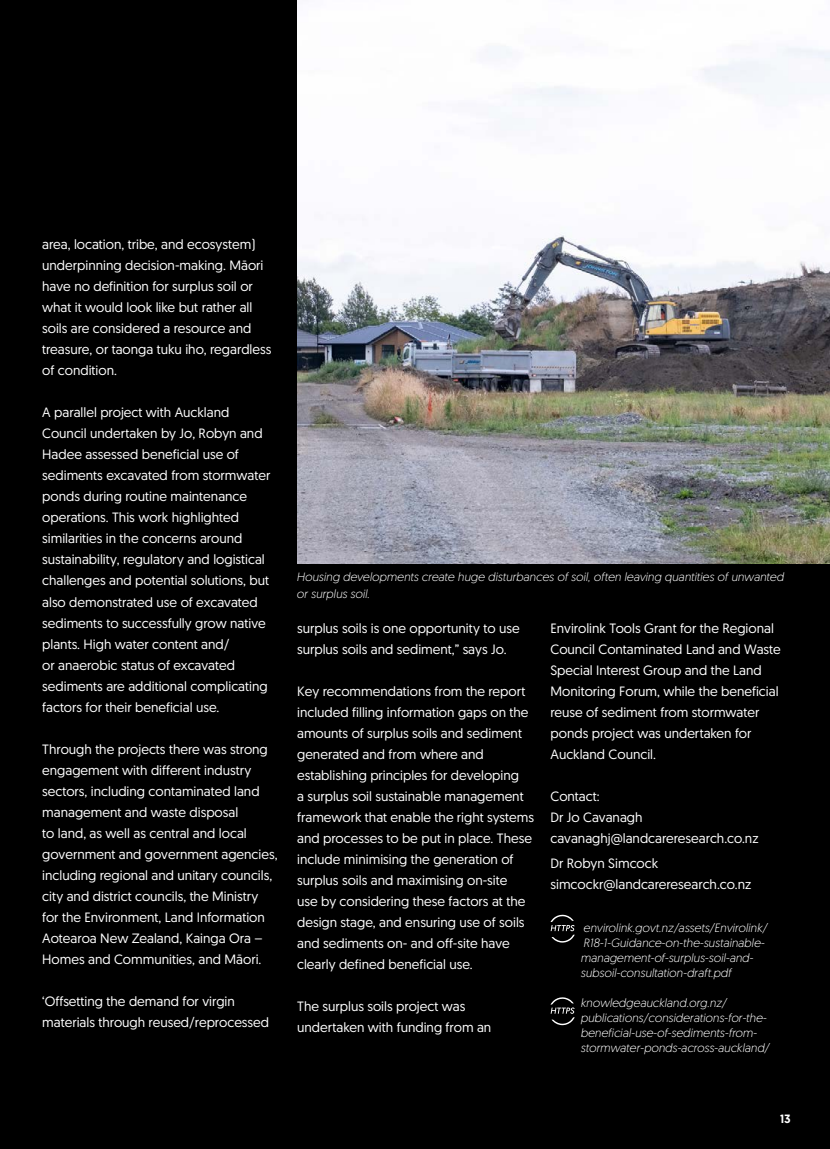
<style>
.page{position:relative;width:830px;height:1149px;background:#fff}
.page>*{position:absolute;margin:0;border:0;box-sizing:border-box;transform-origin:0 0}
.t1{font:13.5px/21px "Geomanist";color:#fff}
.t2{font:italic 300 12px/15px "Geomanist";color:#fff}
.t3{font:500 12px "Geomanist";color:#fff}
</style>
<div class="page">
<div style="left:0;top:0;width:829px;height:1148px;background:#000"></div>
<img style="left:298px;top:0;width:531px;height:563px">
<svg style="left:550px;top:914px;width:24px;height:28px"></svg>
<svg style="left:550px;top:997px;width:24px;height:27px"></svg>
<p class="t1" style="left:42px;top:233px;width:230px">area, location, tribe, and ecosystem) underpinning decision-making. Māori have no definition for surplus soil or what it would look like but rather all soils are considered a resource and treasure, or taonga tuku iho, regardless of condition.</p>
<p class="t1" style="left:42px;top:401px;width:230px">A parallel project with Auckland Council undertaken by Jo, Robyn and Hadee assessed beneficial use of sediments excavated from stormwater ponds during routine maintenance operations. This work highlighted similarities in the concerns around sustainability, regulatory and logistical challenges and potential solutions, but also demonstrated use of excavated sediments to successfully grow native plants. High water content and/<br>or anaerobic status of excavated sediments are additional complicating factors for their beneficial use.</p>
<p class="t1" style="left:42px;top:737px;width:237px">Through the projects there was strong engagement with different industry sectors, including contaminated land management and waste disposal<br>to land, as well as central and local government and government agencies, including regional and unitary councils, city and district councils, the Ministry for the Environment, Land Information Aotearoa New Zealand, Kainga Ora – Homes and Communities, and Māori.</p>
<p class="t1" style="left:42px;top:989px;width:228px">‘Offsetting the demand for virgin materials through reused/reprocessed</p>
<p class="t2" style="left:296px;top:568px;width:488px;line-height:16.5px">Housing developments create huge disturbances of soil, often leaving quantities of unwanted or surplus soil.</p>
<p class="t1" style="left:297px;top:616px;width:224px">surplus soils is one opportunity to use surplus soils and sediment,” says Jo.</p>
<p class="t1" style="left:297px;top:679px;width:238px">Key recommendations from the report included filling information gaps on the amounts of surplus soils and sediment generated and from where and establishing principles for developing<br>a surplus soil sustainable management framework that enable the right systems and processes to be put in place. These include minimising the generation of surplus soils and maximising on-site<br>use by considering these factors at the design stage, and ensuring use of soils and sediments on- and off-site have clearly defined beneficial use.</p>
<p class="t1" style="left:297px;top:994px;width:196px">The surplus soils project was undertaken with funding from an</p>
<p class="t1" style="left:550px;top:617px;width:232px">Envirolink Tools Grant for the Regional Council Contaminated Land and Waste Special Interest Group and the Land Monitoring Forum, while the beneficial reuse of sediment from stormwater ponds project was undertaken for Auckland Council.</p>
<p class="t1" style="left:550px;top:785px;width:209px">Contact:<br>Dr Jo Cavanagh cavanaghj@landcareresearch.co.nz</p>
<p class="t1" style="left:550px;top:851px;width:202px">Dr Robyn Simcock simcockr@landcareresearch.co.nz</p>
<p class="t2" style="left:580px;top:919px;width:188px">envirolink.govt.nz/assets/Envirolink/ R18-1-Guidance-on-the-sustainable&shy;management-of-surplus-soil-and&shy;subsoil-consultation-draft.pdf</p>
<p class="t2" style="left:580px;top:994px;width:190px">knowledgeauckland.org.nz/ publications/considerations-for-the&shy;beneficial-use-of-sediments-from&shy;stormwater-ponds-across-auckland/</p>
<p class="t3" style="left:779px;top:1110px;width:12px">13</p>
</div>
